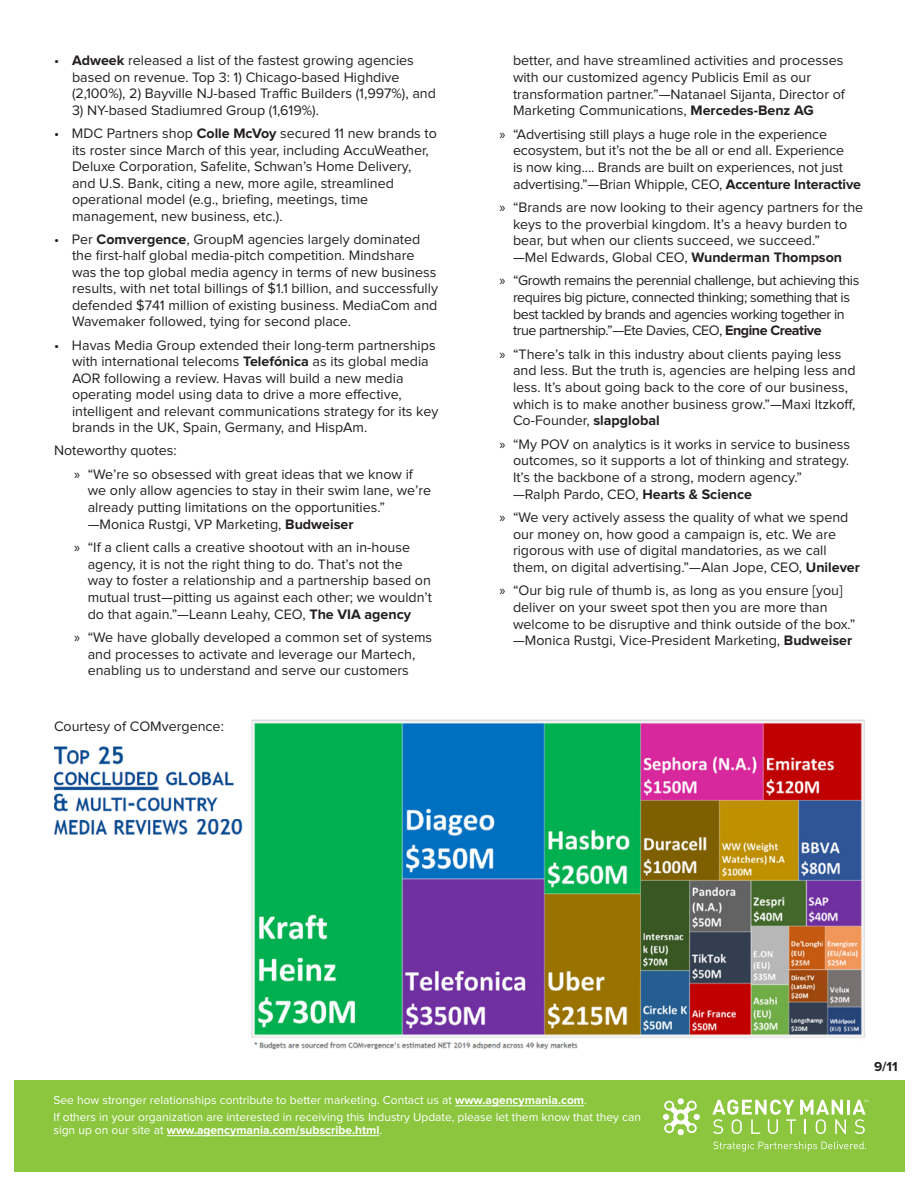
<style>
.page{position:relative;width:918px;height:1188px;background:#fff}
.page>*{position:absolute;margin:0;border:0;box-sizing:border-box;transform-origin:0 0}
.Bulleted_Body{font:14.25px/16.6px "Proxima Nova";color:#231f20}
.Bulleted_Body-2{font:14.25px/16.6px "Proxima Nova";letter-spacing:-.03em;color:#231f20}
.Body_Copy{font:14.25px "Proxima Nova";color:#231f20}
.t1{font:700 13.5px "Proxima Nova";color:#231f20}
.t2{font:12px/17.1px "Proxima Nova";color:#fff}
.t3{font:700 12px "Proxima Nova";color:#fff}
.s1{font-weight:700}
.s2{font-family:"Myriad Pro"}
.s3{font-weight:400}
</style>
<div class="page">
<div style="left:14px;top:1081px;width:891px;height:91px;background:#8bc63e"></div>
<hr style="left:847px;top:1100px;width:3px;height:15px;background:#fff">
<svg style="left:712px;top:1100px;width:134px;height:34px"></svg>
<div style="left:693px;top:1114px;width:7px;height:6px;background:#fff;border-radius:50%"></div>
<svg style="left:663px;top:1100px;width:34px;height:34px"></svg>
<svg style="left:713px;top:1142px;width:153px;height:10px"></svg>
<svg style="left:852px;top:1100px;width:16px;height:34px"></svg>
<hr style="left:455px;top:1106px;width:129px;height:1px;background:#fff">
<hr style="left:167px;top:1135px;width:213px;height:1px;background:#fff">
<img style="left:252px;top:719px;width:613px;height:331px">
<img style="left:54px;top:819px;width:189px;height:16px">
<img style="left:54px;top:793px;width:164px;height:18px">
<img style="left:54px;top:771px;width:179px;height:20px">
<img style="left:54px;top:747px;width:70px;height:17px">
<p class="Bulleted_Body" style="left:72px;top:53px;width:366px;text-indent:-18px">• <span class="s1">Adweek</span> released a list of the fastest growing agencies based on revenue. Top 3: 1) Chicago-based Highdive (2,100%), 2) Bayville NJ-based Traffic Builders (1,997%), and</p>
<p class="Bulleted_Body" style="left:72px;top:102px;width:249px">3) NY-based Stadiumred Group (1,619%).</p>
<p class="Bulleted_Body" style="left:72px;top:126px;width:366px;text-indent:-18px">• MDC Partners shop <span class="s1">Colle McVoy</span> secured 11 new brands to its roster since March of this year, including AccuWeather, Deluxe Corporation, Safelite, Schwan’s Home Delivery, and U.S. Bank, citing a new, more agile, streamlined operational model (e.g., briefing, meetings, time management, new business, etc.).</p>
<p class="Bulleted_Body" style="left:72px;top:231px;width:368px;text-indent:-18px">• Per <span class="s1">Comvergence</span>, GroupM agencies largely dominated the first-half global media-pitch competition. Mindshare was the top global media agency in terms of new business results, with net total billings of $1.1 billion, and successfully defended $741 million of existing business. MediaCom and Wavemaker followed, tying for second place.</p>
<p class="Bulleted_Body" style="left:72px;top:337px;width:368px;text-indent:-18px">• Havas Media Group extended their long-term partnerships with international telecoms <span class="s1">Telefónica</span> as its global media AOR following a review. Havas will build a new media operating model using data to drive a more effective, intelligent and relevant communications strategy for its key brands in the UK, Spain, Germany, and HispAm.</p>
<p class="Body_Copy" style="left:54px;top:444px;width:124px">Noteworthy quotes:</p>
<p class="Bulleted_Body" style="left:88px;top:466px;width:345px;text-indent:-14px"><span class="s2">»</span> “We’re so obsessed with great ideas that we know if we only allow agencies to stay in their swim lane, we’re already putting limitations on the opportunities.” —Monica Rustgi, VP Marketing, <span class="s1">Budweiser</span></p>
<p class="Bulleted_Body" style="left:88px;top:540px;width:346px;text-indent:-14px"><span class="s2">»</span> “If a client calls a creative shootout with an in-house agency, it is not the right thing to do. That’s not the<br>way to foster a relationship and a partnership based on mutual trust—pitting us against each other; we wouldn’t do that again.”—Leann Leahy, CEO, <span class="s1">The VIA agency</span></p>
<p class="Bulleted_Body" style="left:88px;top:630px;width:346px;text-indent:-14px"><span class="s2">»</span> “We have globally developed a common set of systems and processes to activate and leverage our Martech, enabling us to understand and serve our customers</p>
<p class="Body_Copy" style="left:54px;top:719px;width:171px">Courtesy of COMvergence:</p>
<p class="Bulleted_Body" style="left:513px;top:53px;width:333px">better, and have streamlined activities and processes with our customized agency Publicis Emil as our transformation partner.”—Natanael Sijanta, Director of Marketing Communications, <span class="s1">Mercedes-Benz AG</span></p>
<p class="Bulleted_Body" style="left:513px;top:126px;width:350px;text-indent:-14px"><span class="s2">»</span> “Advertising still plays a huge role in the experience ecosystem, but it’s not the be all or end all. Experience<br>is now king.... Brands are built on experiences, not just advertising.”—Brian Whipple, CEO, <span class="s1">Accenture Interactive</span></p>
<p class="Bulleted_Body" style="left:513px;top:199px;width:352px;text-indent:-14px"><span class="s2">»</span> “Brands are now looking to their agency partners for the keys to the proverbial kingdom. It’s a heavy burden to bear, but when our clients succeed, we succeed.”<br>—Mel Edwards, Global CEO, <span class="s1">Wunderman Thompson</span></p>
<p class="Bulleted_Body-2" style="left:513px;top:273px;width:348px;text-indent:-14px"><span class="s2">»</span> “Growth remains the perennial challenge, but achieving this requires big picture, connected thinking; something that is best tackled by brands and agencies working together in true partnership.”—Ete Davies, CEO, <span class="s1">Engine Creative</span></p>
<p class="Bulleted_Body" style="left:513px;top:346px;width:344px;text-indent:-14px"><span class="s2">»</span> “There’s talk in this industry about clients paying less and less. But the truth is, agencies are helping less and less. It’s about going back to the core of our business, which is to make another business grow.”—Maxi Itzkoff, Co-Founder, <span class="s1">slapglobal</span></p>
<p class="Bulleted_Body" style="left:513px;top:436px;width:339px;text-indent:-14px"><span class="s2">»</span> “My POV on analytics is it works in service to business outcomes, so it supports a lot of thinking and strategy.<br>It’s the backbone of a strong, modern agency.” —Ralph Pardo, CEO, <span class="s1">Hearts &amp; Science</span></p>
<p class="Bulleted_Body" style="left:513px;top:510px;width:348px;text-indent:-14px"><span class="s2">»</span> “We very actively assess the quality of what we spend our money on, how good a campaign is, etc. We are rigorous with use of digital mandatories, as we call them, on digital advertising.”—Alan Jope, CEO, <span class="s1">Unilever</span></p>
<p class="Bulleted_Body" style="left:513px;top:583px;width:344px;text-indent:-14px"><span class="s2">»</span> “Our big rule of thumb is, as long as you ensure [you] deliver on your sweet spot then you are more than welcome to be disruptive and think outside of the box.” —Monica Rustgi, Vice-President Marketing, <span class="s1">Budweiser</span></p>
<p class="t2" style="left:53px;top:1092px;width:589px">See how stronger relationships contribute to better marketing. Contact us at <span class="s1">www.agencymania.com</span>.<br>If others in your organization are interested in receiving this Industry Update, please let them know that they can</p>
<p class="t3" style="left:53px;top:1125px;width:330px"><span class="s3">sign up on our site at</span> www.agencymania.com/subscribe.html<span class="s3">.</span></p>
<p class="t1" style="left:874px;top:1060px;width:25px">9/11</p>
</div>
